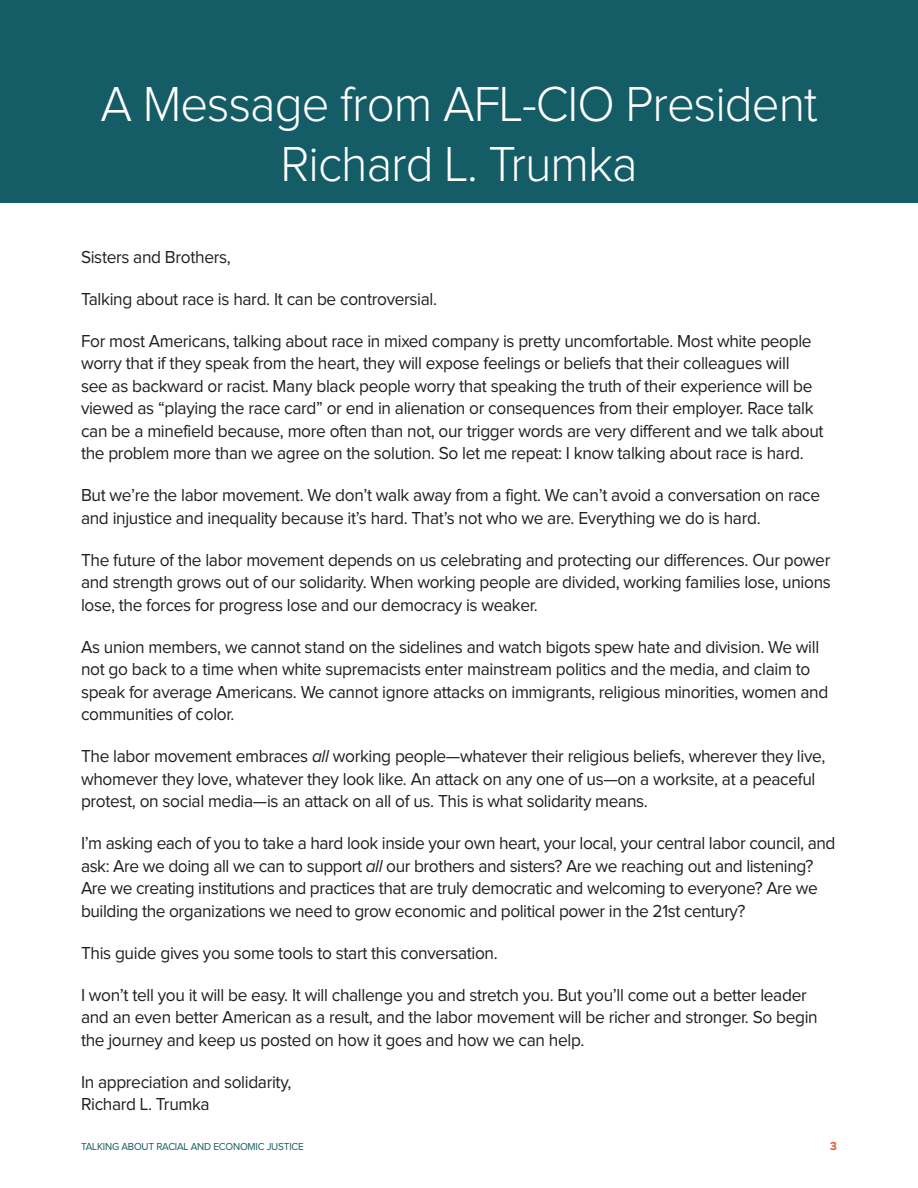
<style>
.page{position:relative;width:918px;height:1188px;background:#fff}
.page>*{position:absolute;margin:0;border:0;box-sizing:border-box;transform-origin:0 0}
.t1{font:300 51px/60px "Proxima Nova";letter-spacing:-.02em;color:#fff;text-align:center;scale:.96 1}
.t2{font:18px/22.5px "Proxima Nova";letter-spacing:-.02em;color:#231f20;scale:.96 1}
.t3{font:700 12px "Proxima Nova";color:#e85424;scale:.96 1}
.t4{font:10.5px "Proxima Nova";letter-spacing:-.02em;color:#145d66;scale:.96 1}
.s1{font-style:italic}
</style>
<div class="page">
<div style="left:0;top:0;width:918px;height:202px;background:#145d66"></div>
<h1 class="t1" style="left:100px;top:75px;width:749px">A Message from AFL-CIO President<br>Richard L. Trumka</h1>
<p class="t2" style="left:81px;top:246px;width:157px">Sisters and Brothers,</p>
<p class="t2" style="left:81px;top:288px;width:372px">Talking about race is hard. It can be controversial.</p>
<p class="t2" style="left:81px;top:330px;width:775px">For most Americans, talking about race in mixed company is pretty uncomfortable. Most white people worry that if they speak from the heart, they will expose feelings or beliefs that their colleagues will<br>see as backward or racist. Many black people worry that speaking the truth of their experience will be viewed as “playing the race card” or end in alienation or consequences from their employer. Race talk can be a minefield because, more often than not, our trigger words are very different and we talk about the problem more than we agree on the solution. So let me repeat: I know talking about race is hard.</p>
<p class="t2" style="left:81px;top:484px;width:772px">But we’re the labor movement. We don’t walk away from a fight. We can’t avoid a conversation on race and injustice and inequality because it’s hard. That’s not who we are. Everything we do is hard.</p>
<p class="t2" style="left:81px;top:549px;width:783px;text-align:justify">The future of the labor movement depends on us celebrating and protecting our differences. Our power and strength grows out of our solidarity. When working people are divided, working families lose, unions lose, the forces for progress lose and our democracy is weaker.</p>
<p class="t2" style="left:81px;top:636px;width:780px">As union members, we cannot stand on the sidelines and watch bigots spew hate and division. We will not go back to a time when white supremacists enter mainstream politics and the media, and claim to speak for average Americans. We cannot ignore attacks on immigrants, religious minorities, women and communities of color.</p>
<p class="t2" style="left:81px;top:745px;width:777px">The labor movement embraces <span class="s1">all</span> working people—whatever their religious beliefs, wherever they live, whomever they love, whatever they look like. An attack on any one of us—on a worksite, at a peaceful protest, on social media—is an attack on all of us. This is what solidarity means.</p>
<p class="t2" style="left:81px;top:832px;width:788px">I’m asking each of you to take a hard look inside your own heart, your local, your central labor council, and ask: Are we doing all we can to support <span class="s1">all</span> our brothers and sisters? Are we reaching out and listening?<br>Are we creating institutions and practices that are truly democratic and welcoming to everyone? Are we building the organizations we need to grow economic and political power in the 21st century?</p>
<p class="t2" style="left:81px;top:942px;width:436px">This guide gives you some tools to start this conversation.</p>
<p class="t2" style="left:81px;top:984px;width:769px">I won’t tell you it will be easy. It will challenge you and stretch you. But you’ll come out a better leader and an even better American as a result, and the labor movement will be richer and stronger. So begin the journey and keep us posted on how it goes and how we can help.</p>
<p class="t2" style="left:81px;top:1071px;width:221px">In appreciation and solidarity,<br>Richard L. Trumka</p>
<p class="t4" style="left:81px;top:1141px;width:234px">TALKING ABOUT RACIAL AND ECONOMIC JUSTICE</p>
<p class="t3" style="left:830px;top:1139px;width:9px">3</p>
</div>
